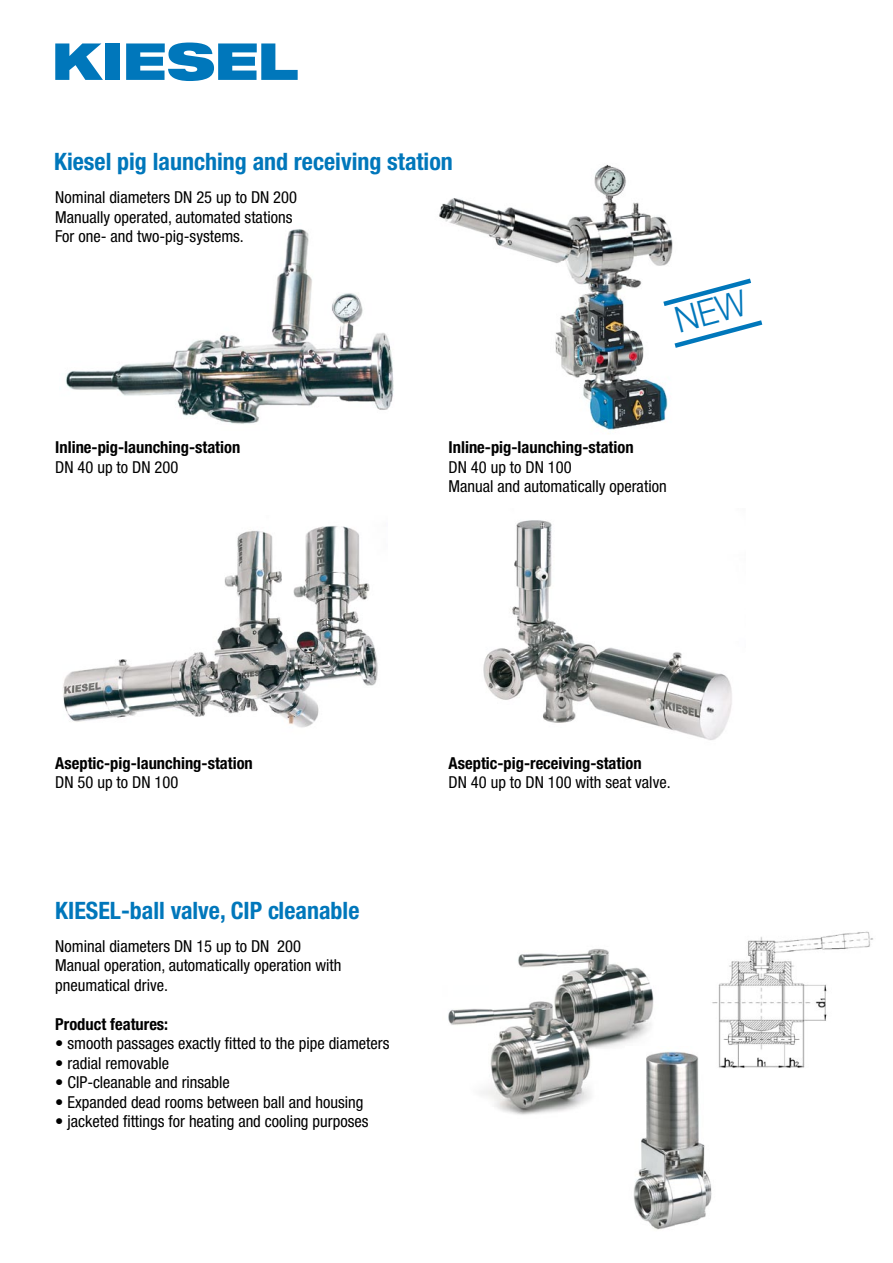
<style>
.page{position:relative;width:893px;height:1263px;background:#fff}
.page>*{position:absolute;margin:0;border:0;box-sizing:border-box;transform-origin:0 0}
.t1{font:700 condensed 24px "Helvetica Neue LT Pro";color:#07b}
.t2{font:condensed 16.5px/19.5px "Helvetica Neue LT Pro";color:#000}
.t3{font:700 condensed 16.5px "Helvetica Neue LT Pro";color:#000}
</style>
<div class="page">
<svg style="left:55px;top:43px;width:48px;height:37px"></svg>
<div style="left:105px;top:43px;width:14px;height:37px;background:#07b"></div>
<svg style="left:126px;top:42px;width:172px;height:39px"></svg>
<img style="left:448px;top:949px;width:206px;height:166px">
<img style="left:483px;top:520px;width:249px;height:220px">
<img style="left:66px;top:229px;width:328px;height:195px">
<img style="left:63px;top:526px;width:315px;height:202px">
<img style="left:625px;top:1046px;width:87px;height:184px">
<img style="left:439px;top:164px;width:234px;height:270px">
<img style="left:710px;top:931px;width:163px;height:142px">
<svg style="left:658px;top:275px;width:105px;height:76px"></svg>
<h1 class="t1" style="left:54px;top:148px;width:400px">Kiesel pig launching and receiving station</h1>
<p class="t2" style="left:55px;top:187px;width:243px">Nominal diameters DN 25 up to DN 200<br>Manually operated, automated stations<br>For one- and two-pig-systems.</p>
<p class="t3" style="left:55px;top:438px;width:186px">Inline-pig-launching-station</p>
<p class="t2" style="left:55px;top:457px;width:124px">DN 40 up to DN 200</p>
<p class="t3" style="left:449px;top:438px;width:186px">Inline-pig-launching-station</p>
<p class="t2" style="left:449px;top:457px;width:220px">DN 40 up to DN 100<br>Manual and automatically operation</p>
<p class="t3" style="left:55px;top:753px;width:199px">Aseptic-pig-launching-station</p>
<p class="t2" style="left:55px;top:772px;width:124px">DN 50 up to DN 100</p>
<h1 class="t1" style="left:55px;top:896px;width:306px">KIESEL-ball valve, CIP cleanable</h1>
<p class="t2" style="left:55px;top:936px;width:288px">Nominal diameters DN 15 up to DN 200<br>Manual operation, automatically operation with pneumatical drive.</p>
<p class="t3" style="left:55px;top:1014px;width:114px">Product features:</p>
<p class="t2" style="left:55px;top:1033px;width:336px">• smooth passages exactly fitted to the pipe diameters</p>
<p class="t2" style="left:55px;top:1053px;width:115px">• radial removable</p>
<p class="t2" style="left:55px;top:1072px;width:176px">• CIP-cleanable and rinsable</p>
<p class="t2" style="left:55px;top:1092px;width:310px">• Expanded dead rooms between ball and housing</p>
<p class="t2" style="left:55px;top:1111px;width:315px">• jacketed fittings for heating and cooling purposes</p>
<p class="t3" style="left:449px;top:753px;width:194px">Aseptic-pig-receiving-station</p>
<p class="t2" style="left:449px;top:772px;width:224px">DN 40 up to DN 100 with seat valve.</p>
</div>
